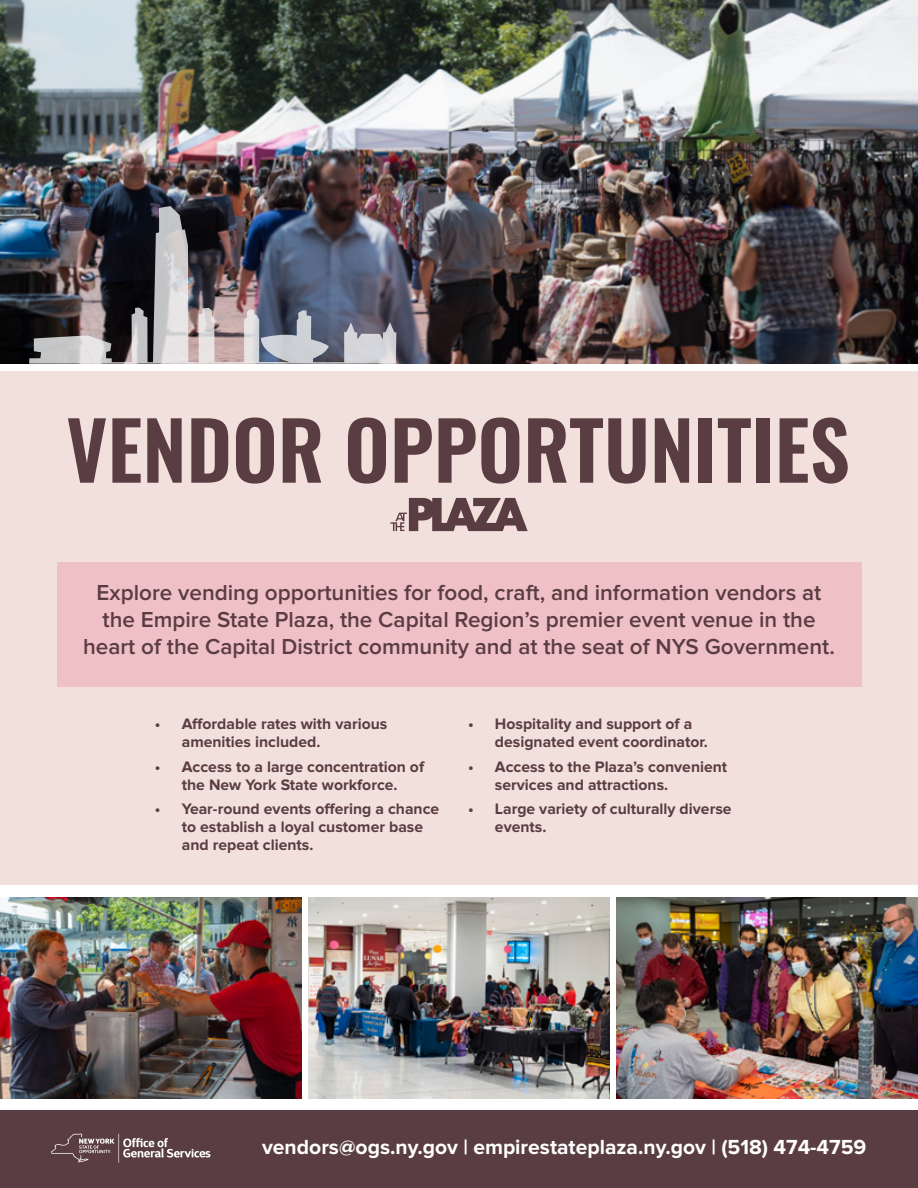
<style>
.page{position:relative;width:918px;height:1188px;background:#fff}
.page>*{position:absolute;margin:0;border:0;box-sizing:border-box;transform-origin:0 0}
.t1{font:600 79.5px "Oswald";color:#5a3d42}
.t2{font:600 22.5px/27px "Proxima Nova";color:#5a3d42;text-align:center}
.t3{font:700 21.15px "Proxima Nova";color:#fff}
.t4{font:700 15.75px/18px "Proxima Nova";color:#5a3d42}
</style>
<div class="page">
<div style="left:0;top:372px;width:918px;height:726px;background:#f1e0db"></div>
<img style="left:0;top:0;width:918px;height:364px">
<div style="left:0;top:886px;width:918px;height:224px;background:#fff"></div>
<div style="left:0;top:1110px;width:918px;height:78px;background:#5a3d42"></div>
<svg style="left:390px;top:498px;width:138px;height:33px"></svg>
<img style="left:0;top:898px;width:301px;height:200px">
<img style="left:308px;top:898px;width:302px;height:200px">
<img style="left:617px;top:898px;width:301px;height:200px">
<div style="left:57px;top:562px;width:804px;height:124px;background:#efc0c6"></div>
<svg style="left:51px;top:1134px;width:159px;height:29px"></svg>
<img style="left:29px;top:206px;width:367px;height:158px">
<h1 class="t1" style="left:66px;top:409px;width:785px">VENDOR OPPORTUNITIES</h1>
<h2 class="t2" style="left:83px;top:579px;width:753px">Explore vending opportunities for food, craft, and information vendors at the Empire State Plaza, the Capital Region’s premier event venue in the heart of the Capital District community and at the seat of NYS Government.</h2>
<p class="t4" style="left:182px;top:715px;width:207px;text-indent:-27px">• Affordable rates with various amenities included.</p>
<p class="t4" style="left:155px;top:758px;width:271px;text-align:center">• Access to a large concentration of the New York State workforce.</p>
<p class="t4" style="left:182px;top:800px;width:259px;text-indent:-27px">• Year-round events offering a chance to establish a loyal customer base and repeat clients.</p>
<p class="t4" style="left:495px;top:715px;width:214px;text-indent:-27px">• Hospitality and support of a designated event coordinator.</p>
<p class="t4" style="left:495px;top:758px;width:234px;text-indent:-27px">• Access to the Plaza’s convenient services and attractions.</p>
<p class="t4" style="left:495px;top:800px;width:238px;text-indent:-27px">• Large variety of culturally diverse events.</p>
<h3 class="t3" style="left:262px;top:1135px;width:606px">vendors@ogs.ny.gov | empirestateplaza.ny.gov | (518) 474-4759</h3>
</div>
